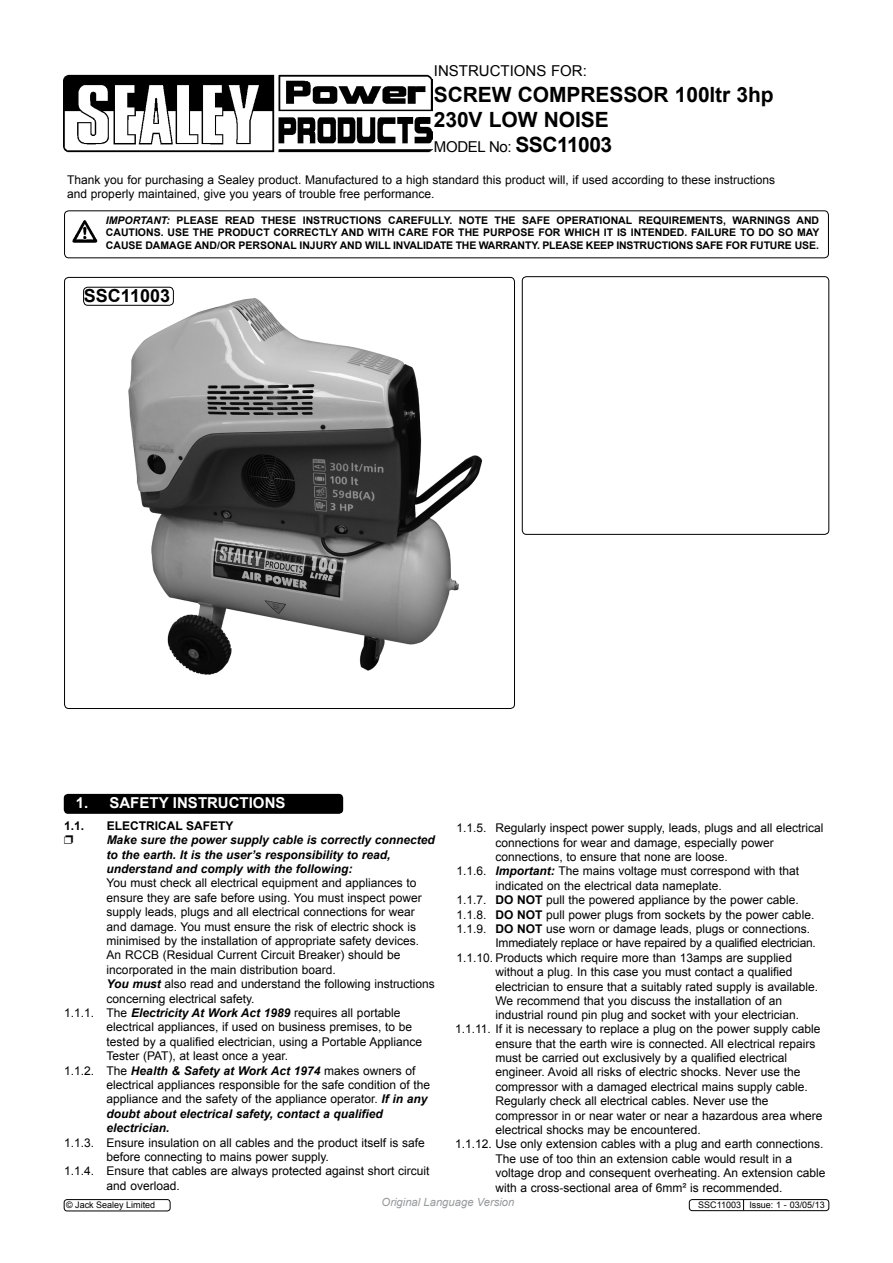
<style>
.page{position:relative;width:893px;height:1263px;background:#fff}
.page>*{position:absolute;margin:0;border:0;box-sizing:border-box;transform-origin:0 0}
.t1{font:700 21px/25.2px "Arial";letter-spacing:-.005em;color:#000}
.t2{font:700 18px "Arial";color:#000}
.t3{font:15px "Arial";color:#000}
.t4{font:700 15px "Arial";color:#fff}
.t5{font:12px/14.4px "Arial";color:#000}
.t6{font:italic 700 12px/14.4px "Arial";color:#000}
.t7{font:12px "Arial";letter-spacing:-.02em;color:#000}
.t8{font:700 12px "Arial";color:#000}
.t9{font:italic 11.25px "Arial";color:#98999b}
.t10{font:700 10.5px/12.6px "Arial";letter-spacing:-.015em;color:#000;text-align:justify}
.t11{font:9px "Arial";color:#000}
.s1{font-weight:700;font-size:21px}
.s2{font-style:italic}
.s3{font-weight:700;font-style:italic}
.s4{font-weight:400;font-style:normal}
.s5{font-weight:700}
</style>
<div class="page">
<img style="left:64px;top:74px;width:368px;height:79px">
<div style="left:64px;top:210px;width:765px;height:48px;border:1px solid #000;border-radius:4px"></div>
<img style="left:72px;top:220px;width:26px;height:23px">
<div style="left:64px;top:794px;width:279px;height:20px;background:#000;border-radius:4px"></div>
<img style="left:83px;top:287px;width:399px;height:388px">
<div style="left:83px;top:287px;width:91px;height:19px;border:1px solid #000;border-radius:4px"></div>
<div style="left:689px;top:1199px;width:140px;height:12px;border:1px solid #000;border-radius:3px"></div>
<div style="left:64px;top:1199px;width:107px;height:12px;border:1px solid #000;border-radius:3px"></div>
<div style="left:522px;top:276px;width:307px;height:259px;border:1px solid #000;border-radius:4px"></div>
<p class="t3" style="left:434px;top:61px;width:154px">Instructions for:</p>
<h1 class="t1" style="left:434px;top:82px;width:341px">SCREW COMPRESSOR 100ltr 3hp<br>230V LOW NOISE</h1>
<p class="t3" style="left:434px;top:137px;width:180px">mODEL No: <span class="s1">SSC11003</span></p>
<p class="t5" style="left:67px;top:172px;width:709px">Thank you for purchasing a Sealey product. Manufactured to a high standard this product will, if used according to these instructions and properly maintained, give you years of trouble free performance.</p>
<p class="t10" style="left:106px;top:214px;width:715px"><span class="s2">IMPORTANT:</span> PLEASE READ THESE INSTRUCTIONS CAREFULLY. NOTE THE SAFE OPERATIONAL REQUIREMENTS, WARNINGS AND CAUTIONS. USE THE PRODUCT CORRECTLY AND WITH CARE FOR THE PURPOSE FOR WHICH IT IS INTENDED. FAILURE TO DO SO MAY CAUSE DAMAGE AND/OR PERSONAL INJURY AND WILL INVALIDATE THE WARRANTY. PLEASE KEEP INSTRUCTIONS SAFE FOR FUTURE USE.</p>
<h2 class="t2" style="left:84px;top:284px;width:88px">SSC11003</h2>
<p class="t4" style="left:76px;top:792px;width:211px">1. SAFETY INSTRUCTIONS</p>
<p class="t8" style="left:64px;top:817px;width:22px">1.1.</p>
<p class="t8" style="left:107px;top:817px;width:128px">ELECTRICAL SAFETY</p>
<p class="t6" style="left:107px;top:833px;width:330px">Make sure the power supply cable is correctly connected to the earth. It is the user’s responsibility to read, understand and comply with the following:</p>
<p class="t5" style="left:107px;top:876px;width:317px">You must check all electrical equipment and appliances to ensure they are safe before using. You must inspect power supply leads, plugs and all electrical connections for wear and damage. You must ensure the risk of electric shock is minimised by the installation of appropriate safety devices.<br>An RCC</p>
<p class="t5" style="left:151px;top:948px;width:251px">B (Residual Current Circuit Breaker) should be</p>
<p class="t5" style="left:107px;top:962px;width:231px">incorporated in the main distribution board.</p>
<p class="t5" style="left:107px;top:977px;width:330px"><span class="s3">You must</span> also read and understand the following instructions</p>
<p class="t5" style="left:107px;top:991px;width:149px">concerning electrical safety.</p>
<p class="t5" style="left:64px;top:1006px;width:338px">1.1.1. The <span class="s3">Electricity At Work Act 1989</span> requires all portable</p>
<p class="t5" style="left:107px;top:1020px;width:307px">electrical appliances, if used on business premises, to be</p>
<p class="t5" style="left:107px;top:1034px;width:317px">tested by a qualified electrician, using a Portable Appliance</p>
<p class="t5" style="left:64px;top:1049px;width:26px">T</p>
<p class="t5" style="left:113px;top:1049px;width:177px">ester (PAT), at least once a year.</p>
<p class="t6" style="left:64px;top:1063px;width:353px"><span class="s4">1.1.2. The</span> Health &amp; Safety at Work Act 1974 <span class="s4">makes owners of</span></p>
<p class="t5" style="left:107px;top:1078px;width:325px">electrical appliances responsible for the safe condition of the</p>
<p class="t5" style="left:107px;top:1092px;width:322px">appliance and the safety of the appliance operator. <span class="s3">If in any</span></p>
<p class="t6" style="left:107px;top:1107px;width:278px">doubt about electrical safety, contact a qualified</p>
<p class="t6" style="left:107px;top:1121px;width:64px">electrician.</p>
<p class="t5" style="left:64px;top:1135px;width:362px">1.1.3. Ensure insulation on all cables and the product itself is safe</p>
<p class="t5" style="left:107px;top:1150px;width:224px">before connecting to mains power supply.</p>
<p class="t5" style="left:64px;top:1164px;width:367px">1.1.4. Ensure that cables are always protected against short circuit</p>
<p class="t5" style="left:107px;top:1178px;width:75px">and overload.</p>
<p class="t5" style="left:456px;top:821px;width:368px">1.1.5. Regularly inspect power supply, leads, plugs and all electrical</p>
<p class="t5" style="left:495px;top:835px;width:280px">connections for wear and damage, especially power</p>
<p class="t5" style="left:495px;top:850px;width:234px">connections, to ensure that none are loose.</p>
<p class="t5" style="left:456px;top:864px;width:344px">1.1.6. <span class="s3">Important:</span> The mains voltage must correspond with that</p>
<p class="t5" style="left:495px;top:878px;width:228px">indicated on the electrical data nameplate.</p>
<p class="t5" style="left:456px;top:893px;width:344px">1.1.7. <span class="s5">DO NOT</span> pull the powered appliance by the power cable.</p>
<p class="t5" style="left:456px;top:907px;width:359px">1.1.8. <span class="s5">DO NOT</span> pull power plugs from sockets by the power cable.</p>
<p class="t5" style="left:456px;top:922px;width:355px">1.1.9. <span class="s5">DO NOT</span> use worn or damage leads, plugs or connections.</p>
<p class="t7" style="left:495px;top:935px;width:322px">Immediately replace or have repaired by a qualified electrician.</p>
<p class="t5" style="left:456px;top:950px;width:337px">1.1.10. Products which require more than 13amps are supplied</p>
<p class="t5" style="left:495px;top:965px;width:298px">without a plug. In this case you must contact a qualified</p>
<p class="t5" style="left:495px;top:979px;width:324px">electrician to ensure that a suitably rated supply is available.</p>
<p class="t5" style="left:495px;top:994px;width:288px">We recommend that you discuss the installation of an</p>
<p class="t5" style="left:495px;top:1008px;width:305px">industrial round pin plug and socket with your electrician.</p>
<p class="t5" style="left:455px;top:1022px;width:367px">1.1.11. If it is necessary to replace a plug on the power supply cable</p>
<p class="t5" style="left:495px;top:1036px;width:321px">ensure that the earth wire is connected. All electrical repairs</p>
<p class="t5" style="left:495px;top:1051px;width:293px">must be carried out exclusively by a qualified electrical</p>
<p class="t5" style="left:495px;top:1065px;width:306px">engineer. Avoid all risks of electric shocks. Never use the</p>
<p class="t5" style="left:495px;top:1079px;width:314px">compressor with a damaged electrical mains supply cable.</p>
<p class="t5" style="left:455px;top:1094px;width:26px">R</p>
<p class="t5" style="left:504px;top:1094px;width:266px">egularly check all electrical cables. Never use the</p>
<p class="t5" style="left:495px;top:1108px;width:328px">compressor in or near water or near a hazardous area where</p>
<p class="t5" style="left:495px;top:1123px;width:207px">electrical shocks may be encountered.</p>
<p class="t5" style="left:455px;top:1137px;width:370px">1.1.12. Use only extension cables with a plug and earth connections.</p>
<p class="t5" style="left:455px;top:1151px;width:25px">T</p>
<p class="t5" style="left:495px;top:1151px;width:331px;text-indent:7px">he use of too thin an extension cable would result in a voltage drop and consequent overheating. An extension cable with a cross-sectional area of 6mm² is recommended.</p>
<p class="t9" style="left:382px;top:1195px;width:134px">Original Language Version</p>
<p class="t11" style="left:66px;top:1199px;width:91px">© Jack Sealey Limited</p>
<p class="t11" style="left:698px;top:1199px;width:7px">SSC</p>
<p class="t11" style="left:717px;top:1199px;width:109px">11003 Issue: 1 - 03/05/13</p>
</div>
